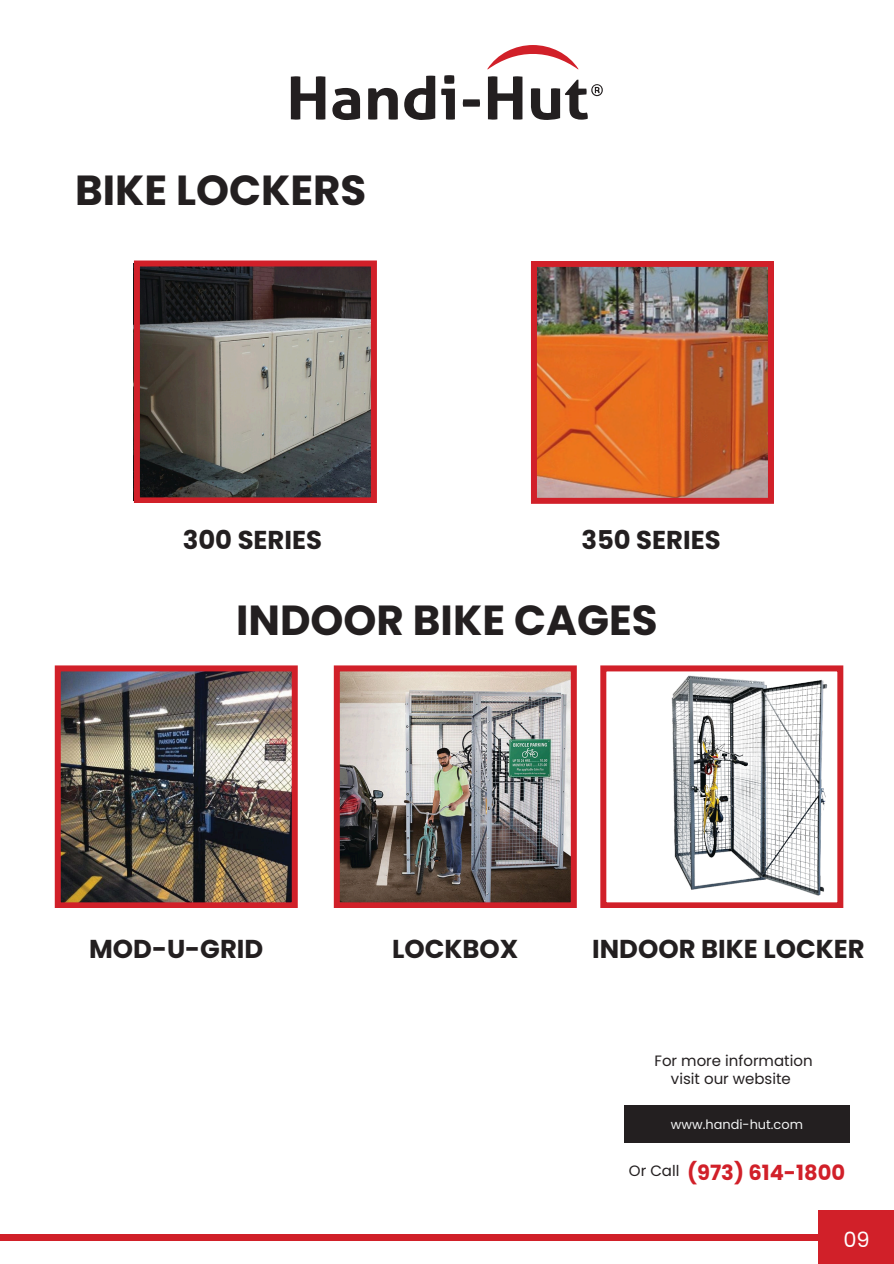
<style>
.page{position:relative;width:894px;height:1264px;background:#fff}
.page>*{position:absolute;margin:0;border:0;box-sizing:border-box;transform-origin:0 0}
.t1{font:700 42px "Poppins";color:#231f20}
.t2{font:700 25.8px "Poppins";color:#231f20}
.t3{font:700 21px "Poppins";color:#d12029}
.t4{font:21px "Poppins";color:#fff}
.t5{font:15px "Poppins";color:#231f20}
.t6{font:12.9px "Poppins";color:#f1f2f2}
</style>
<div class="page">
<svg style="left:487px;top:45px;width:91px;height:24px"></svg>
<svg style="left:291px;top:76px;width:34px;height:44px"></svg>
<svg style="left:332px;top:88px;width:28px;height:32px"></svg>
<svg style="left:368px;top:88px;width:29px;height:32px"></svg>
<svg style="left:404px;top:76px;width:31px;height:44px"></svg>
<svg style="left:441px;top:75px;width:14px;height:45px"></svg>
<svg style="left:462px;top:99px;width:18px;height:8px"></svg>
<svg style="left:488px;top:76px;width:34px;height:44px"></svg>
<svg style="left:530px;top:80px;width:72px;height:40px"></svg>
<svg style="left:134px;top:260px;width:243px;height:243px;background:#6e5c59"></svg>
<img style="left:55px;top:665px;width:243px;height:243px">
<img style="left:334px;top:665px;width:242px;height:243px">
<svg style="left:600px;top:665px;width:243px;height:243px"></svg>
<div style="left:0;top:1234px;width:818px;height:6px;background:#d12029"></div>
<div style="left:818px;top:1210px;width:75px;height:53px;background:#d12029"></div>
<div style="left:624px;top:1105px;width:225px;height:37px;background:#231f20"></div>
<img style="left:531px;top:261px;width:242px;height:243px">
<p class="t1" style="left:75px;top:161px;width:293px">BIKE LOCKERS</p>
<h2 class="t2" style="left:183px;top:522px;width:141px">300 SERIES</h2>
<h2 class="t2" style="left:581px;top:522px;width:141px">350 SERIES</h2>
<h2 class="t1" style="left:236px;top:590px;width:423px">INDOOR BIKE CAGES</h2>
<p class="t2" style="left:89px;top:931px;width:176px">MOD-U-GRID</p>
<h1 class="t2" style="left:392px;top:931px;width:128px">LOCKBOX</h1>
<p class="t2" style="left:592px;top:931px;width:274px">INDOOR BIKE LOCKER</p>
<h2 class="t5" style="left:654px;top:1050px;width:160px">For more information</h2>
<h4 class="t5" style="left:670px;top:1068px;width:121px">visit our website</h4>
<p class="t6" style="left:670px;top:1115px;width:133px">www.handi-hut.com</p>
<h2 class="t3" style="left:687px;top:1157px;width:159px">(973) 614-1800</h2>
<p class="t5" style="left:628px;top:1160px;width:52px">Or Call</p>
<h1 class="t4" style="left:843px;top:1224px;width:28px">09</h1>
</div>
